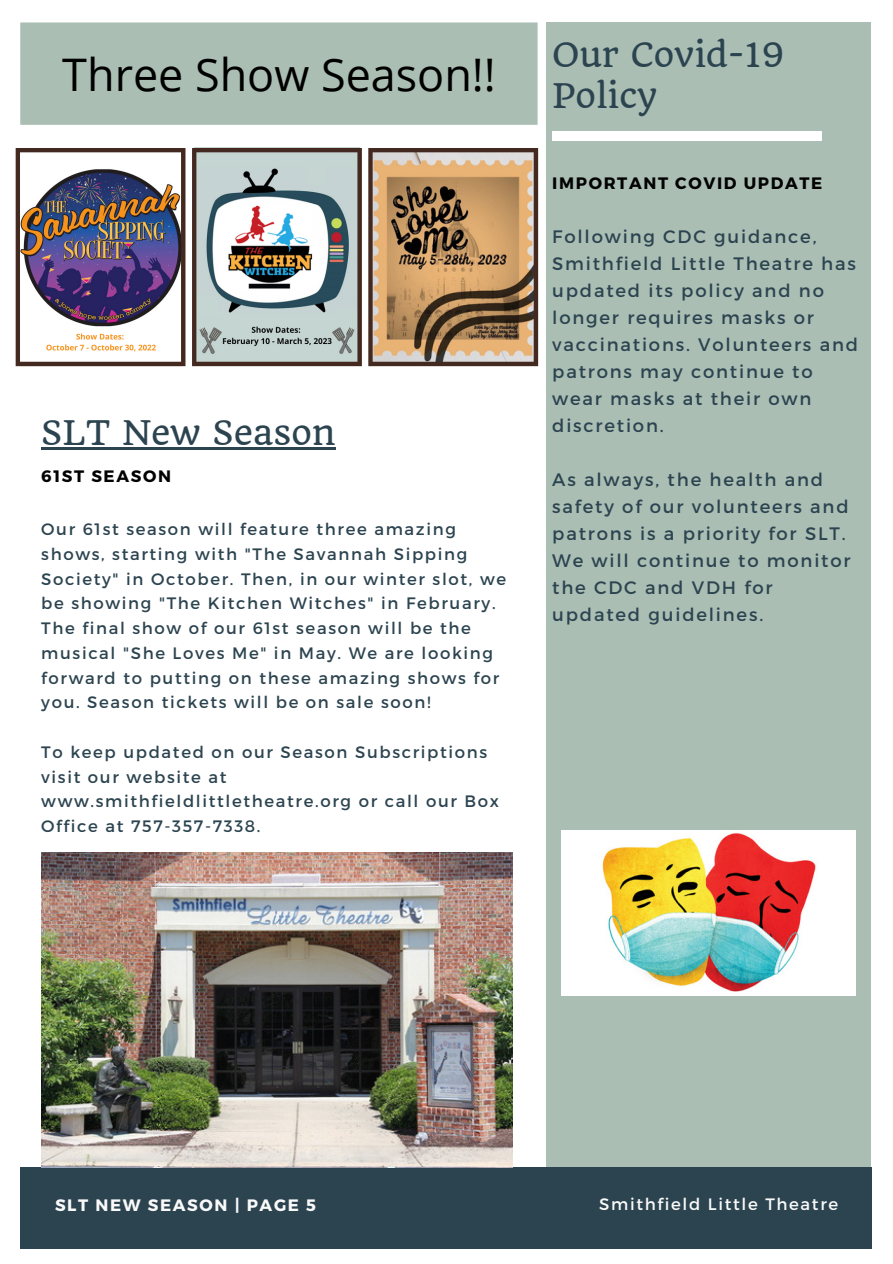
<style>
.page{position:relative;width:893px;height:1264px;background:#fff}
.page>*{position:absolute;margin:0;border:0;box-sizing:border-box;transform-origin:0 0}
.t1{font:44.85px "Open Sans";color:#000}
.t2{font:33px/41.5px "Quando";color:#2c4450}
.t3{font:18px/27px "Montserrat";letter-spacing:.1em;color:#2c4450}
.t4{font:16.5px/24.8px "Montserrat";letter-spacing:.1em;color:#2c4450}
.t5{font:700 16.5px "Montserrat";letter-spacing:.1em;color:#030203}
.t6{font:16.5px "Montserrat";letter-spacing:.1em;color:#fafafa}
.t7{font:700 16.5px "Montserrat";letter-spacing:.1em;color:#fafafa}
</style>
<div class="page">
<div style="left:20px;top:1167px;width:851px;height:81px;background:#2c4450"></div>
<div style="left:546px;top:22px;width:324px;height:1145px;background:#aabeb3"></div>
<div style="left:552px;top:131px;width:270px;height:9px;background:#fff"></div>
<img style="left:41px;top:852px;width:471px;height:315px">
<img style="left:561px;top:830px;width:294px;height:165px">
<img style="left:16px;top:148px;width:169px;height:218px">
<svg style="left:192px;top:148px;width:170px;height:218px"></svg>
<svg style="left:368px;top:148px;width:170px;height:218px;background:#a78561"></svg>
<div style="left:21px;top:24px;width:515px;height:100px;background:#aabeb3"></div>
<hr style="left:20px;top:25px;width:3px;height:97px;background:#aabeb3">
<hr style="left:535px;top:25px;width:2px;height:97px;background:#aabeb3">
<hr style="left:23px;top:122px;width:512px;height:3px;background:#aabeb3">
<hr style="left:23px;top:22px;width:512px;height:3px;background:#aabeb3">
<hr style="left:41px;top:447px;width:294px;height:3px;background:#2c4450">
<h1 class="t1" style="left:62px;top:43px;width:435px">Three Show Season!!</h1>
<h2 class="t2" style="left:41px;top:412px;width:296px">SLT New Season</h2>
<p class="t5" style="left:41px;top:465px;width:131px">61ST SEASON</p>
<p class="t4" style="left:41px;top:516px;width:466px">Our 61st season will feature three amazing shows, starting with "The Savannah Sipping Society" in October. Then, in our winter slot, we be showing "The Kitchen Witches" in February.<br>The final show of our 61st season will be the musical "She Loves Me" in May. We are looking forward to putting on these amazing shows for you. Season tickets will be on sale soon!</p>
<p class="t4" style="left:41px;top:738px;width:459px">To keep updated on our Season Subscriptions visit our website at www.smithfieldlittletheatre.org or call our Box Office at 757-357-7338.</p>
<h2 class="t2" style="left:552px;top:34px;width:234px">Our Covid-19<br>Policy</h2>
<p class="t5" style="left:552px;top:172px;width:271px">IMPORTANT COVID UPDATE</p>
<p class="t3" style="left:552px;top:222px;width:307px">Following CDC guidance,<br>Smithfield Little Theatre has updated its policy and no longer requires masks or vaccinations. Volunteers and patrons may continue to wear masks at their own discretion.</p>
<p class="t3" style="left:552px;top:465px;width:300px">As always, the health and safety of our volunteers and patrons is a priority for SLT.<br>We will continue to monitor the CDC and VDH for updated guidelines.</p>
<p class="t7" style="left:55px;top:1194px;width:262px">SLT NEW SEASON | PAGE 5</p>
<p class="t6" style="left:599px;top:1193px;width:240px">Smithfield Little Theatre</p>
</div>
